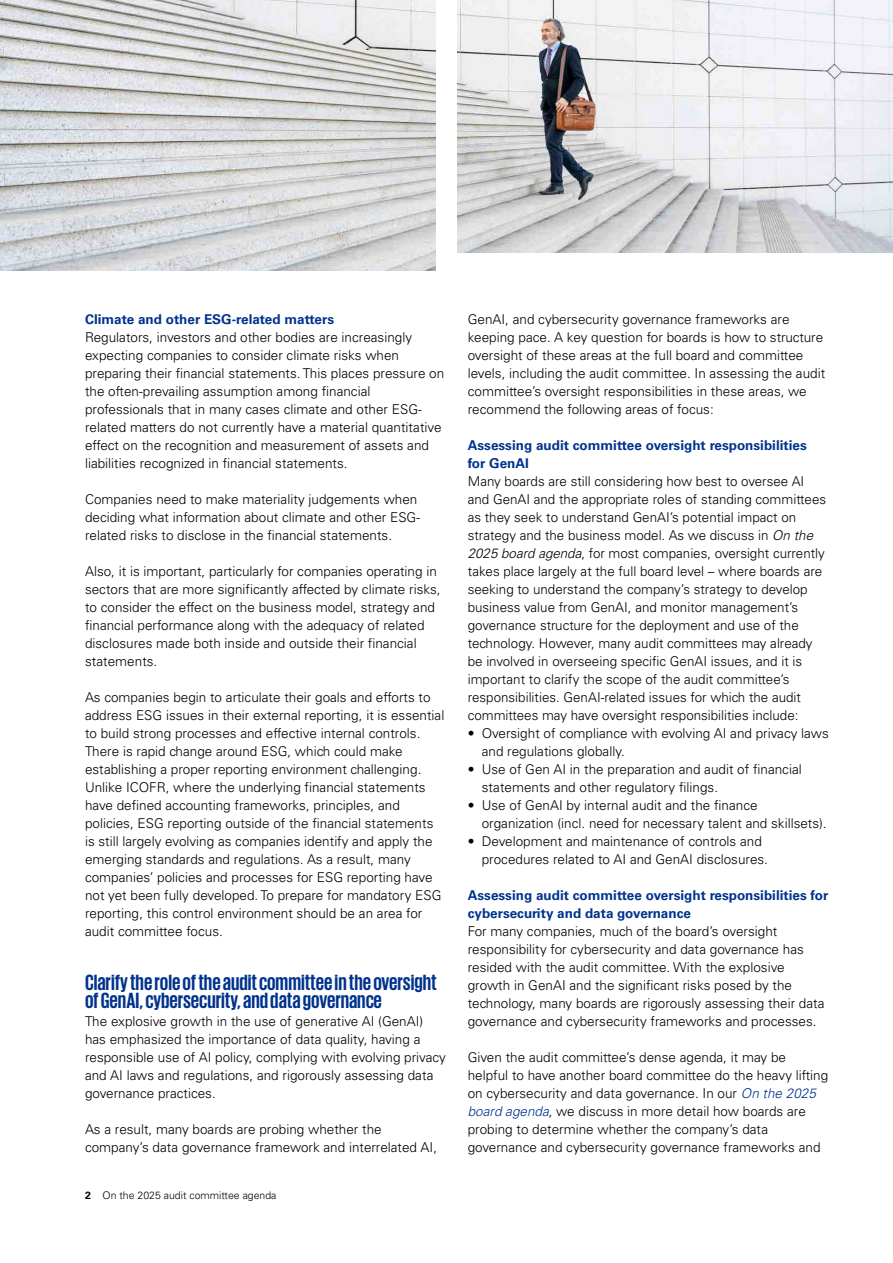
<style>
.page{position:relative;width:893px;height:1263px;background:#fff}
.page>*{position:absolute;margin:0;border:0;box-sizing:border-box;transform-origin:0 0}
.t1{font:700 22.5px/18px "KPMG";color:#00338d}
.t2{font:300 13.5px/18px "Univers LT Std";color:#000}
.t3{font:700 13.5px/18px "Univers LT Std";color:#00338d}
.t4{font:300 10.5px "Univers LT Std";color:#000}
.s1{font-weight:700}
.s2{font-style:italic}
.s3{font-style:italic;color:#00338d}
</style>
<div class="page">
<img style="left:0;top:0;width:436px;height:270px">
<img style="left:457px;top:0;width:436px;height:252px">
<p class="t3" style="left:85px;top:310px;width:251px">Climate and other ESG-related matters</p>
<p class="t2" style="left:85px;top:328px;width:361px">Regulators, investors and other bodies are increasingly expecting companies to consider climate risks when preparing their financial statements. This places pressure on the often-prevailing assumption among financial professionals that in many cases climate and other ESG&shy;related matters do not currently have a material quantitative effect on the recognition and measurement of assets and liabilities recognized in financial statements.</p>
<p class="t2" style="left:85px;top:490px;width:337px">Companies need to make materiality judgements when deciding what information about climate and other ESG&shy;related risks to disclose in the financial statements.</p>
<p class="t2" style="left:85px;top:562px;width:357px">Also, it is important, particularly for companies operating in sectors that are more significantly affected by climate risks, to consider the effect on the business model, strategy and financial performance along with the adequacy of related disclosures made both inside and outside their financial statements.</p>
<p class="t2" style="left:85px;top:688px;width:361px">As companies begin to articulate their goals and efforts to address ESG issues in their external reporting, it is essential to build strong processes and effective internal controls.<br>There is rapid change around ESG, which could make establishing a proper reporting environment challenging.<br>Unlike ICOFR, where the underlying financial statements have defined accounting frameworks, principles, and policies, ESG reporting outside of the financial statements is still largely evolving as companies identify and apply the emerging standards and regulations. As a result, many companies’ policies and processes for ESG reporting have not yet been fully developed. To prepare for mandatory ESG reporting, this control environment should be an area for audit committee focus.</p>
<h1 class="t1" style="left:85px;top:973px;width:353px">Clarify the role of the audit committee in the oversight of GenAI, cybersecurity, and data governance</h1>
<p class="t2" style="left:85px;top:1012px;width:362px">The explosive growth in the use of generative AI (GenAI) has emphasized the importance of data quality, having a responsible use of AI policy, complying with evolving privacy and AI laws and regulations, and rigorously assessing data governance practices.</p>
<p class="t2" style="left:85px;top:1120px;width:354px">As a result, many boards are probing whether the company’s data governance framework and interrelated AI,</p>
<p class="t4" style="left:85px;top:1189px;width:193px"><span class="s1">2</span> On the 2025 audit committee agenda</p>
<p class="t2" style="left:468px;top:310px;width:359px">GenAI, and cybersecurity governance frameworks are keeping pace. A key question for boards is how to structure oversight of these areas at the full board and committee levels, including the audit committee. In assessing the audit committee’s oversight responsibilities in these areas, we recommend the following areas of focus:</p>
<p class="t3" style="left:468px;top:436px;width:341px">Assessing audit committee oversight responsibilities for GenAI</p>
<p class="t2" style="left:468px;top:472px;width:360px">Many boards are still considering how best to oversee AI and GenAI and the appropriate roles of standing committees as they seek to understand GenAI’s potential impact on strategy and the business model. As we discuss in <span class="s2">On the 2025 board agenda</span>, for most companies, oversight currently takes place largely at the full board level – where boards are seeking to understand the company’s strategy to develop business value from GenAI, and monitor management’s governance structure for the deployment and use of the technology. However, many audit committees may already be involved in overseeing specific GenAI issues, and it is important to clarify the scope of the audit committee’s responsibilities. GenAI-related issues for which the audit committees may have oversight responsibilities include:</p>
<p class="t2" style="left:482px;top:724px;width:348px;text-indent:-14px">• Oversight of compliance with evolving AI and privacy laws and regulations globally.</p>
<p class="t2" style="left:482px;top:760px;width:322px;text-indent:-14px">• Use of Gen AI in the preparation and audit of financial statements and other regulatory filings.</p>
<p class="t2" style="left:482px;top:796px;width:346px;text-indent:-14px">• Use of GenAI by internal audit and the finance organization (incl. need for necessary talent and skillsets).</p>
<p class="t2" style="left:482px;top:832px;width:288px;text-indent:-14px">• Development and maintenance of controls and procedures related to AI and GenAI disclosures.</p>
<p class="t3" style="left:468px;top:886px;width:362px">Assessing audit committee oversight responsibilities for cybersecurity and data governance</p>
<p class="t2" style="left:468px;top:922px;width:358px">For many companies, much of the board’s oversight responsibility for cybersecurity and data governance has resided with the audit committee. With the explosive growth in GenAI and the significant risks posed by the technology, many boards are rigorously assessing their data governance and cybersecurity frameworks and processes.</p>
<p class="t2" style="left:468px;top:1048px;width:362px">Given the audit committee’s dense agenda, it may be helpful to have another board committee do the heavy lifting on cybersecurity and data governance. In our <span class="s3">On the 2025 board agenda</span>, we discuss in more detail how boards are probing to determine whether the company’s data governance and cybersecurity governance frameworks and</p>
</div>
